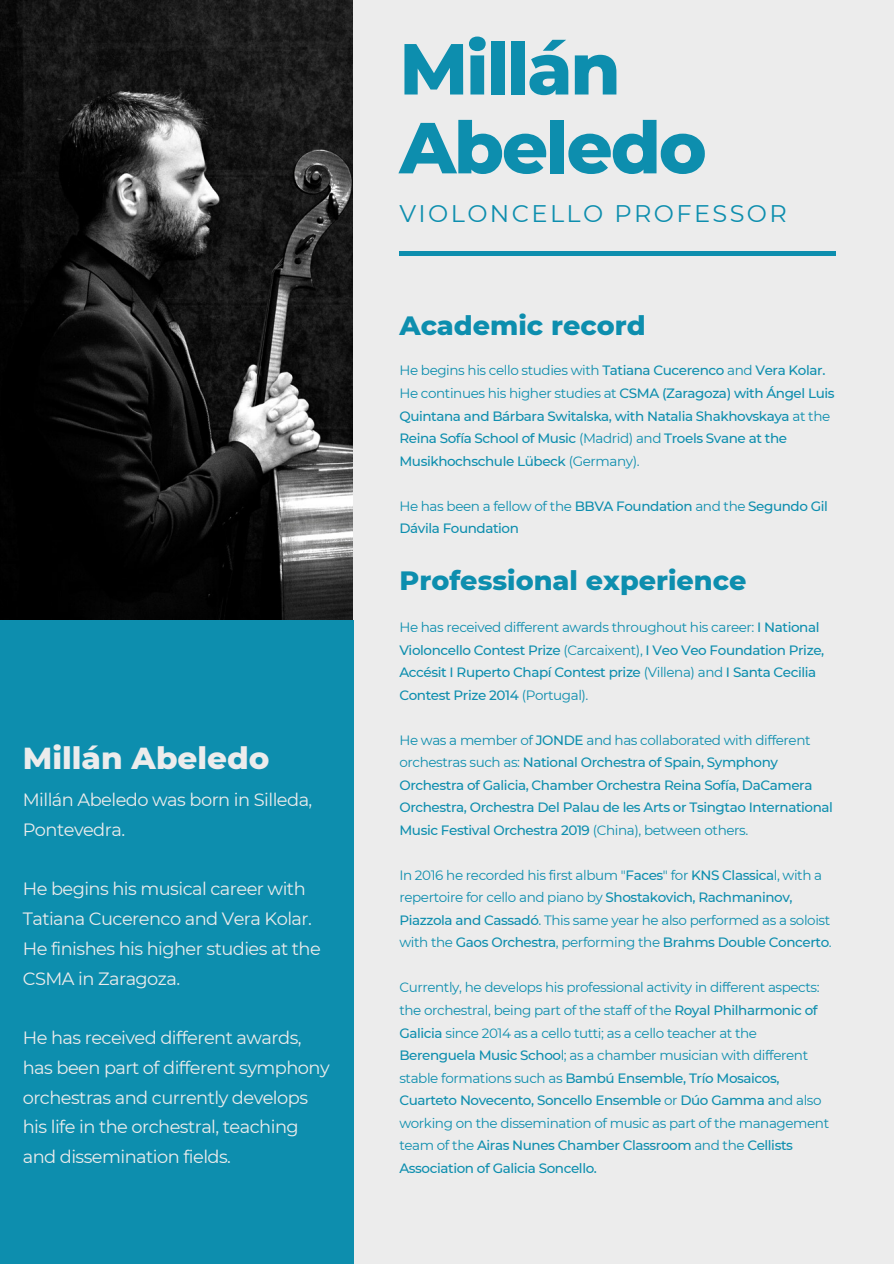
<style>
.page{position:relative;width:894px;height:1264px;background:#fff}
.page>*{position:absolute;margin:0;border:0;box-sizing:border-box;transform-origin:0 0}
.t1{font:800 72px/78.8px "Montserrat";letter-spacing:-.03em;color:#0d8eae}
.t2{font:800 31.05px "Montserrat";color:#ececec}
.t3{font:800 27px "Montserrat";color:#0d8eae}
.t4{font:24px "Montserrat";letter-spacing:.1em;color:#0d8eae}
.t5{font:17.85px/29.7px "Montserrat";letter-spacing:-.03em;color:#ececec}
.t6{font:500 13.5px/22.5px "Montserrat";letter-spacing:-.03em;color:#0d8eae}
.t7{font:13.5px/22.5px "Montserrat";letter-spacing:-.03em;color:#0d8eae}
.s1{font-weight:400}
.s2{font-weight:500}
</style>
<div class="page">
<div style="left:0;top:0;width:893px;height:1263px;background:#ececec"></div>
<div style="left:0;top:620px;width:353px;height:643px;background:#0d8eae"></div>
<hr style="left:399px;top:252px;width:436px;height:4px;background:#0d8eae">
<img style="left:0;top:0;width:352px;height:619px">
<h2 class="t2" style="left:23px;top:739px;width:248px">Millán Abeledo</h2>
<h3 class="t5" style="left:23px;top:785px;width:291px">Millán Abeledo was born in Silleda,<br>Pontevedra.</h3>
<h3 class="t5" style="left:23px;top:874px;width:299px">He begins his musical career with<br>Tatiana Cucerenco and Vera Kolar.<br>He finishes his higher studies at the<br>CSMA in Zaragoza.</h3>
<h3 class="t5" style="left:23px;top:1022px;width:308px">He has received different awards, has been part of different symphony orchestras and currently develops his life in the orchestral, teaching and dissemination fields.</h3>
<h1 class="t1" style="left:399px;top:29px;width:309px">Millán<br>Abeledo</h1>
<h3 class="t4" style="left:399px;top:199px;width:389px">VIOLONCELLO PROFESSOR</h3>
<h3 class="t3" style="left:399px;top:309px;width:248px">Academic record</h3>
<p class="t6" style="left:399px;top:359px;width:436px"><span class="s1">He begins his cello studies with</span> Tatiana Cucerenco <span class="s1">and</span> Vera Kolar.<br><span class="s1">He continues his higher studies at</span> CSMA (Zaragoza) with Ángel Luis Quintana and Bárbara Switalska, with Natalia Shakhovskaya <span class="s1">at the </span>Reina Sofía School of Music <span class="s1">(Madrid) and</span> Troels Svane at the Musikhochschule Lübeck <span class="s1">(Germany).</span></p>
<p class="t6" style="left:399px;top:494px;width:430px"><span class="s1">He has been a fellow of the</span> BBVA Foundation <span class="s1">and the</span> Segundo Gil<br>Dávila Foundation</p>
<h3 class="t3" style="left:399px;top:563px;width:348px">Professional experience</h3>
<p class="t6" style="left:399px;top:616px;width:426px"><span class="s1">He has received different awards throughout his career:</span> I National Violoncello Contest Prize <span class="s1">(Carcaixent),</span> I Veo Veo Foundation Prize, Accésit I Ruperto Chapí Contest prize <span class="s1">(Villena) and</span> I Santa Cecilia Contest Prize 2014 <span class="s1">(Portugal).</span></p>
<p class="t6" style="left:399px;top:728px;width:435px"><span class="s1">He was a member of</span> JONDE <span class="s1">and has collaborated with different orchestras such as:</span> National Orchestra of Spain, Symphony Orchestra of Galicia, Chamber Orchestra Reina Sofía, DaCamera Orchestra, Orchestra Del Palau de les Arts or Tsingtao International Music Festival Orchestra 2019 <span class="s1">(China), between others.</span></p>
<p class="t7" style="left:399px;top:863px;width:433px">In 2016 he recorded his first album "<span class="s2">Faces</span>" for <span class="s2">KNS Classica</span>l, with a repertoire for cello and piano by <span class="s2">Shostakovich, Rachmaninov, Piazzola and Cassadó</span>. This same year he also performed as a soloist with the <span class="s2">Gaos Orchestra</span>, performing the <span class="s2">Brahms Double Concerto</span>.</p>
<p class="t7" style="left:399px;top:976px;width:431px">Currently, he develops his professional activity in different aspects: the orchestral, being part of the staff of the <span class="s2">Royal Philharmonic of Galicia</span> since 2014 as a cello tutti; as a cello teacher at the <span class="s2">Berenguela Music Schoo</span>l; as a chamber musician with different stable formations such as <span class="s2">Bambú Ensemble, Trío Mosaicos, Cuarteto Novecento, Soncello Ensemble</span> or <span class="s2">Dúo Gamma a</span>nd also working on the dissemination of music as part of the management team of the <span class="s2">Airas Nunes Chamber Classroom</span> and the <span class="s2">Cellists Association of Galicia Soncello.</span></p>
</div>
